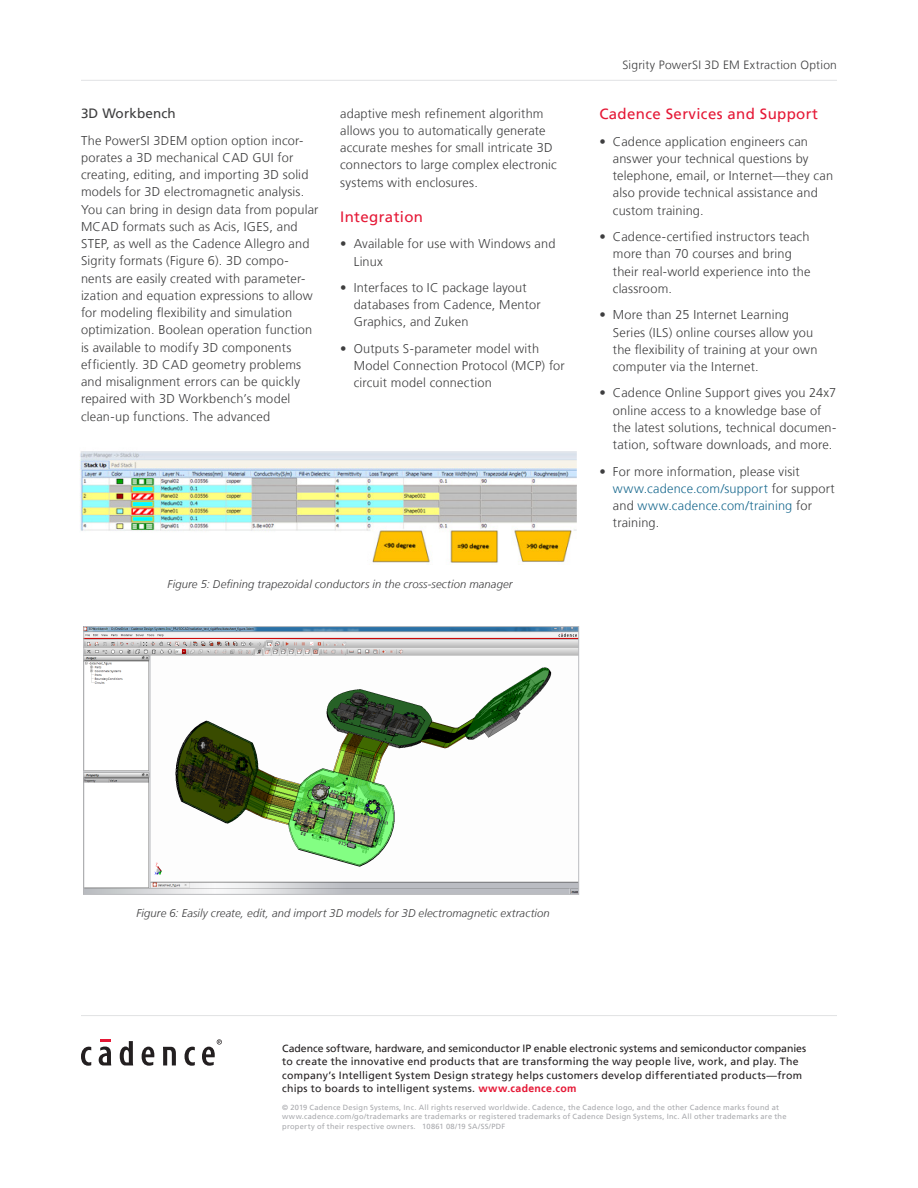
<style>
.page{position:relative;width:918px;height:1188px;background:#fff}
.page>*{position:absolute;margin:0;border:0;box-sizing:border-box;transform-origin:0 0}
.Body_Header_A{font:15px "Frutiger LT";letter-spacing:.025em;color:#e51836}
.Body_Header_B{font:13.5px "Frutiger LT";letter-spacing:.01em;color:#3e3e3f}
.Body{font:300 12.75px/17.2px "Frutiger LT";letter-spacing:.015em;color:#3e3e3f}
.t1{font:300 12px "Frutiger LT";letter-spacing:.02em;color:#3e3e3f}
.t2{font:italic 300 11.25px "Frutiger LT";letter-spacing:.01em;color:#3e3e3f}
.t3{font:10.5px/13.2px "Frutiger LT";letter-spacing:.025em;color:#231f20}
.t4{font:7.5px/9.8px "Frutiger LT";letter-spacing:.035em;color:#a8a9ad}
.s1{color:#1a6a8f}
.s2{font-weight:700;color:#e51836}
</style>
<div class="page">
<hr style="left:81px;top:80px;width:756px;height:1px;background:#e1e2e4">
<hr style="left:81px;top:1015px;width:756px;height:1px;background:#e1e2e4">
<svg style="left:81px;top:1047px;width:10px;height:19px"></svg>
<svg style="left:99px;top:1039px;width:12px;height:26px"></svg>
<svg style="left:120px;top:1041px;width:13px;height:24px"></svg>
<svg style="left:142px;top:1047px;width:12px;height:19px"></svg>
<svg style="left:163px;top:1047px;width:13px;height:18px"></svg>
<svg style="left:185px;top:1047px;width:10px;height:19px"></svg>
<svg style="left:202px;top:1039px;width:20px;height:27px"></svg>
<img style="left:86px;top:628px;width:491px;height:265px">
<div style="left:84px;top:626px;width:495px;height:269px;border:1px solid #bcbdc0"></div>
<img style="left:79px;top:451px;width:498px;height:114px">
<p class="Body_Header_B" style="left:81px;top:106px;width:96px">3D Workbench</p>
<p class="Body" style="left:81px;top:132px;width:239px">The PowerSI 3DEM option option incor&shy;porates a 3D mechanical CAD GUI for creating, editing, and importing 3D solid models for 3D electromagnetic analysis.<br>You can bring in design data from popular MCAD formats such as Acis, IGES, and STEP, as well as the Cadence Allegro and Sigrity formats (Figure 6). 3D compo&shy;nents are easily created with parameter&shy;ization and equation expressions to allow for modeling flexibility and simulation optimization. Boolean operation function is available to modify 3D components efficiently. 3D CAD geometry problems and misalignment errors can be quickly repaired with 3D Workbench’s model clean-up functions. The advanced</p>
<p class="Body" style="left:340px;top:105px;width:218px">adaptive mesh refinement algorithm allows you to automatically generate accurate meshes for small intricate 3D connectors to large complex electronic systems with enclosures.</p>
<p class="Body_Header_A" style="left:340px;top:208px;width:84px">Integration</p>
<p class="Body" style="left:354px;top:235px;width:203px;text-indent:-14px">• Available for use with Windows and<br>Linux</p>
<p class="Body" style="left:354px;top:279px;width:188px;text-indent:-14px">• Interfaces to IC package layout databases from Cadence, Mentor<br>Graphics, and Zuken</p>
<p class="Body" style="left:354px;top:340px;width:213px;text-indent:-14px">• Outputs S-parameter model with<br>Model Connection Protocol (MCP) for circuit model connection</p>
<p class="t2" style="left:168px;top:578px;width:347px">Figure 5: Defining trapezoidal conductors in the cross-section manager</p>
<p class="t1" style="left:622px;top:59px;width:216px">Sigrity PowerSI 3D EM Extraction Option</p>
<p class="Body_Header_A" style="left:599px;top:105px;width:220px">Cadence Services and Support</p>
<p class="Body" style="left:613px;top:133px;width:222px;text-indent:-14px">• Cadence application engineers can answer your technical questions by telephone, email, or Internet—they can also provide technical assistance and custom training.</p>
<p class="Body" style="left:613px;top:228px;width:199px;text-indent:-14px">• Cadence-certified instructors teach more than 70 courses and bring their real-world experience into the classroom.</p>
<p class="Body" style="left:613px;top:306px;width:206px;text-indent:-14px">• More than 25 Internet Learning Series (ILS) online courses allow you the flexibility of training at your own computer via the Internet.</p>
<p class="Body" style="left:613px;top:385px;width:225px;text-indent:-14px">• Cadence Online Support gives you 24x7 online access to a knowledge base of the latest solutions, technical documen&shy;tation, software downloads, and more.</p>
<p class="Body" style="left:613px;top:463px;width:223px;text-indent:-14px">• For more information, please visit <span class="s1">www.cadence.com/support</span> for support and <span class="s1">www.cadence.com/training</span> for training.</p>
<p class="t2" style="left:136px;top:906px;width:415px">Figure 6: Easily create, edit, and import 3D models for 3D electromagnetic extraction</p>
<p class="t3" style="left:282px;top:1042px;width:526px">Cadence software, hardware, and semiconductor IP enable electronic systems and semiconductor companies to create the innovative end products that are transforming the way people live, work, and play. The company’s Intelligent System Design strategy helps customers develop differentiated products—from chips to boards to intelligent systems. <span class="s2">www.cadence.com</span></p>
<p class="t4" style="left:282px;top:1102px;width:506px">© 2019 Cadence Design Systems, Inc. All rights reserved worldwide. Cadence, the Cadence logo, and the other Cadence marks found at www.cadence.com/go/trademarks are trademarks or registered trademarks of Cadence Design Systems, Inc. All other trademarks are the property of their respective owners. 10861 08/19 SA/SS/PDF</p>
</div>
